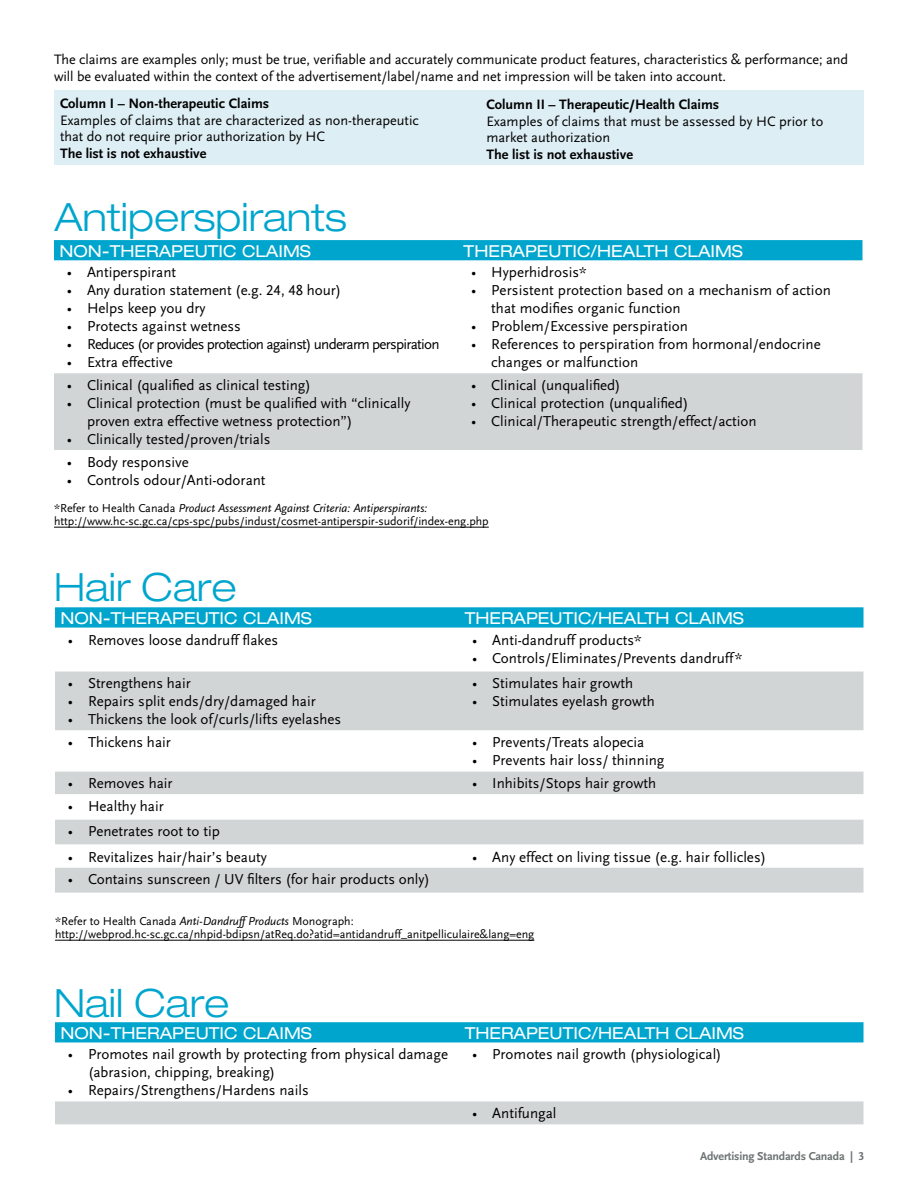
<style>
.page{position:relative;width:918px;height:1188px;background:#fff}
.page>*{position:absolute;margin:0;border:0;box-sizing:border-box;transform-origin:0 0}
.t1{font:300 expanded 39px "Helvetica Neue";color:#00a5cd}
.t2{font:expanded 16.5px "Helvetica Neue";color:#fff}
.t3{font:15px/18px "Scala Sans LF";color:#000}
.t4{font:15px "Scala Sans LF";letter-spacing:-.05em;color:#000}
.t5{font:14.25px/16.5px "Scala Sans LF";letter-spacing:-.005em;color:#000}
.t6{font:700 14.25px "Scala Sans LF";color:#000}
.t7{font:12px/13.5px "Scala Sans LF";color:#000}
.t8{font:700 12px "Scala Sans LF";letter-spacing:-.015em;color:#6d7373}
.s1{font-style:italic}
</style>
<div class="page">
<div style="left:55px;top:1022px;width:809px;height:20px;background:#00a5cd"></div>
<div style="left:55px;top:1101px;width:809px;height:23px;background:#d1d5d6"></div>
<svg style="left:55px;top:607px;width:809px;height:21px;background:#09a8ce"></svg>
<div style="left:55px;top:672px;width:809px;height:221px;background:#d1d5d6"></div>
<svg style="left:55px;top:730px;width:809px;height:138px"></svg>
<hr style="left:55px;top:940px;width:479px;height:1px;background:#000">
<div style="left:54px;top:90px;width:810px;height:75px;background:#deeef5"></div>
<div style="left:54px;top:240px;width:808px;height:20px;background:#00a5cd"></div>
<div style="left:54px;top:373px;width:808px;height:77px;background:#d1d5d6"></div>
<hr style="left:54px;top:527px;width:435px;height:1px;background:#000">
<p class="t5" style="left:54px;top:52px;width:796px">The claims are examples only; must be true, verifiable and accurately communicate product features, characteristics &amp; performance; and will be evaluated within the context of the advertisement/label/name and net impression will be taken into account.</p>
<p class="t6" style="left:60px;top:95px;width:211px">Column I – Non-therapeutic Claims</p>
<p class="t5" style="left:60px;top:112px;width:360px">Examples of claims that are characterized as non-therapeutic that do not require prior authorization by HC</p>
<p class="t6" style="left:60px;top:144px;width:148px">The list is not exhaustive</p>
<h1 class="t1" style="left:54px;top:194px;width:294px">Antiperspirants</h1>
<p class="t6" style="left:486px;top:96px;width:234px">Column II – Therapeutic/Health Claims</p>
<p class="t5" style="left:486px;top:113px;width:338px">Examples of claims that must be assessed by HC prior to market authorization</p>
<p class="t6" style="left:486px;top:146px;width:148px">The list is not exhaustive</p>
<p class="t2" style="left:59px;top:241px;width:253px">NON-THERAPEUTIC CLAIMS</p>
<p class="t2" style="left:464px;top:241px;width:281px">THERAPEUTIC/HEALTH CLAIMS</p>
<p class="t3" style="left:67px;top:263px;width:111px">• Antiperspirant</p>
<p class="t3" style="left:67px;top:281px;width:276px">• Any duration statement (e.g. 24, 48 hour)</p>
<p class="t3" style="left:67px;top:299px;width:140px">• Helps keep you dry</p>
<p class="t3" style="left:67px;top:317px;width:176px">• Protects against wetness</p>
<p class="t4" style="left:67px;top:335px;width:374px">• Reduces (or provides protection against) underarm perspiration</p>
<p class="t3" style="left:67px;top:353px;width:108px">• Extra effective</p>
<p class="t3" style="left:471px;top:263px;width:117px">• Hyperhidrosis*</p>
<p class="t3" style="left:491px;top:281px;width:341px;text-indent:-20px">• Persistent protection based on a mechanism of action that modifies organic function</p>
<p class="t3" style="left:471px;top:317px;width:218px">• Problem/Excessive perspiration</p>
<p class="t3" style="left:491px;top:335px;width:331px;text-indent:-20px">• References to perspiration from hormonal/endocrine changes or malfunction</p>
<p class="t3" style="left:67px;top:376px;width:246px">• Clinical (qualified as clinical testing)</p>
<p class="t3" style="left:87px;top:394px;width:325px;text-indent:-20px">• Clinical protection (must be qualified with “clinically proven extra effective wetness protection”)</p>
<p class="t3" style="left:67px;top:430px;width:205px">• Clinically tested/proven/trials</p>
<p class="t3" style="left:67px;top:453px;width:124px">• Body responsive</p>
<p class="t3" style="left:67px;top:471px;width:200px">• Controls odour/Anti-odorant</p>
<p class="t3" style="left:471px;top:376px;width:151px">• Clinical (unqualified)</p>
<p class="t3" style="left:471px;top:394px;width:219px">• Clinical protection (unqualified)</p>
<p class="t3" style="left:471px;top:412px;width:287px">• Clinical/Therapeutic strength/effect/action</p>
<p class="t7" style="left:54px;top:501px;width:436px">*Refer to Health Canada <span class="s1">Product Assessment Against Criteria: Antiperspirants: </span>http://www.hc-sc.gc.ca/cps-spc/pubs/indust/cosmet-antiperspir-sudorif/index-eng.php</p>
<h1 class="t1" style="left:54px;top:564px;width:184px">Hair Care</h1>
<p class="t2" style="left:60px;top:608px;width:253px">NON-THERAPEUTIC CLAIMS</p>
<p class="t2" style="left:465px;top:608px;width:281px">THERAPEUTIC/HEALTH CLAIMS</p>
<p class="t3" style="left:68px;top:631px;width:212px">• Removes loose dandruff flakes</p>
<p class="t3" style="left:472px;top:631px;width:171px">• Anti-dandruff products*</p>
<p class="t3" style="left:472px;top:649px;width:272px">• Controls/Eliminates/Prevents dandruff*</p>
<p class="t3" style="left:68px;top:675px;width:125px">• Strengthens hair</p>
<p class="t3" style="left:68px;top:693px;width:250px">• Repairs split ends/dry/damaged hair</p>
<p class="t3" style="left:68px;top:711px;width:275px">• Thickens the look of/curls/lifts eyelashes</p>
<p class="t3" style="left:472px;top:675px;width:163px">• Stimulates hair growth</p>
<p class="t3" style="left:472px;top:693px;width:184px">• Stimulates eyelash growth</p>
<p class="t3" style="left:68px;top:734px;width:105px">• Thickens hair</p>
<p class="t3" style="left:472px;top:734px;width:174px">• Prevents/Treats alopecia</p>
<p class="t3" style="left:472px;top:752px;width:194px">• Prevents hair loss/ thinning</p>
<p class="t3" style="left:68px;top:774px;width:106px">• Removes hair</p>
<p class="t3" style="left:472px;top:774px;width:186px">• Inhibits/Stops hair growth</p>
<p class="t3" style="left:68px;top:797px;width:98px">• Healthy hair</p>
<p class="t3" style="left:68px;top:823px;width:154px">• Penetrates root to tip</p>
<p class="t3" style="left:68px;top:848px;width:201px">• Revitalizes hair/hair’s beauty</p>
<p class="t3" style="left:472px;top:848px;width:296px">• Any effect on living tissue (e.g. hair follicles)</p>
<p class="t3" style="left:68px;top:871px;width:364px">• Contains sunscreen / UV filters (for hair products only)</p>
<p class="t7" style="left:55px;top:914px;width:481px">*Refer to Health Canada <span class="s1">Anti-Dandruff Products</span> Monograph: http://webprod.hc-sc.gc.ca/nhpid-bdipsn/atReq.do?atid=antidandruff_anitpelliculaire&amp;lang=eng</p>
<h1 class="t1" style="left:54px;top:980px;width:177px">Nail Care</h1>
<p class="t2" style="left:60px;top:1023px;width:253px">NON-THERAPEUTIC CLAIMS</p>
<p class="t2" style="left:465px;top:1023px;width:281px">THERAPEUTIC/HEALTH CLAIMS</p>
<p class="t3" style="left:88px;top:1046px;width:362px;text-indent:-20px">• Promotes nail growth by protecting from physical damage (abrasion, chipping, breaking)</p>
<p class="t3" style="left:68px;top:1082px;width:242px">• Repairs/Strengthens/Hardens nails</p>
<p class="t3" style="left:472px;top:1046px;width:251px">• Promotes nail growth (physiological)</p>
<p class="t3" style="left:472px;top:1104px;width:86px">• Antifungal</p>
<p class="t8" style="left:700px;top:1149px;width:166px">Advertising Standards Canada | 3</p>
</div>
